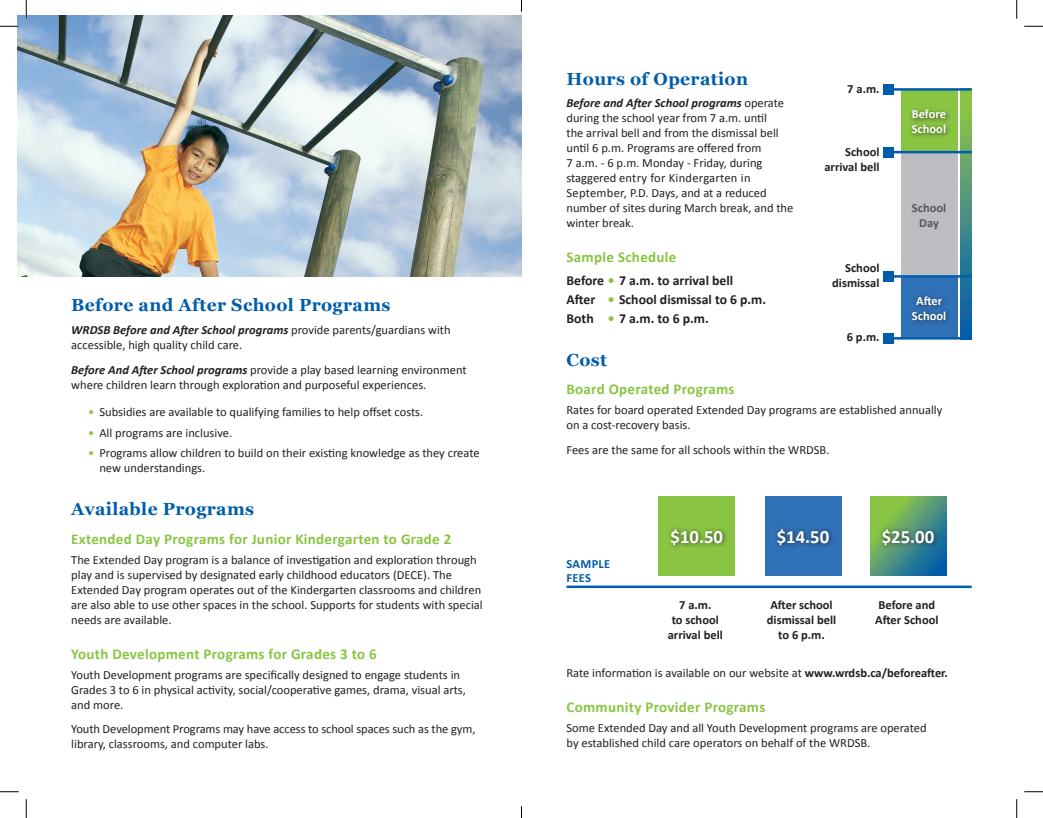
<style>
.page{position:relative;width:1043px;height:818px;background:#fff}
.page>*{position:absolute;margin:0;border:0;box-sizing:border-box;transform-origin:0 0}
.Body{font:700 18.75px "Calibri";color:#fff}
.sub_1_-_B_A_Bro{font:700 17.5px "Georgia";letter-spacing:.02em;color:#015dab}
.sub_2_-_B_A_Bro{font:700 15px "Calibri";letter-spacing:.02em;color:#89c542}
.Body-2{font:700 13.75px/18.8px "Calibri";color:#231f20}
.Body-3{font:12.5px/15px "Calibri";color:#231f20}
.Body-4{font:700 12.5px/15px "Calibri";color:#231f20;text-align:center}
.Body-5{font:700 12.5px/15px "Calibri";color:#fff}
.sub_2_-_B_A_Bro-2{font:700 12.5px/13.8px "Calibri";letter-spacing:.025em;color:#015dab}
.Body-6{font:700 12.5px/15px "Calibri";color:#57585a;text-align:center}
.s1{font-weight:700;font-style:italic}
.s2{color:#89c542}
.s3{font-weight:700}
</style>
<div class="page">
<div style="left:901px;top:90px;width:56px;height:62px;background:#89c542"></div>
<div style="left:901px;top:276px;width:56px;height:62px;background:#2f71b7"></div>
<div style="left:659px;top:496px;width:76px;height:79px;background:#89c542"></div>
<div style="left:765px;top:496px;width:76px;height:79px;background:#2f71b7"></div>
<svg style="left:870px;top:496px;width:76px;height:79px"></svg>
<div style="left:901px;top:152px;width:56px;height:124px;background:#bcbdc0"></div>
<img style="left:18px;top:15px;width:503px;height:261px">
<div style="left:908px;top:106px;width:43px;height:33px;background:#231f20;opacity:.75"></div>
<div style="left:908px;top:292px;width:43px;height:33px;background:#231f20;opacity:.75"></div>
<div style="left:667px;top:524px;width:61px;height:27px;background:#231f20;opacity:.75"></div>
<div style="left:773px;top:524px;width:61px;height:27px;background:#231f20;opacity:.75"></div>
<div style="left:878px;top:524px;width:61px;height:27px;background:#231f20;opacity:.75"></div>
<hr style="left:566px;top:585px;width:405px;height:3px;background:#015dab">
<svg style="left:960px;top:91px;width:11px;height:246px"></svg>
<hr style="left:888px;top:88px;width:83px;height:3px;background:#015dab">
<div style="left:883px;top:84px;width:10px;height:10px;background:#015dab"></div>
<hr style="left:888px;top:337px;width:83px;height:2px;background:#015dab">
<div style="left:883px;top:333px;width:10px;height:10px;background:#015dab"></div>
<hr style="left:888px;top:151px;width:83px;height:2px;background:#015dab">
<div style="left:883px;top:147px;width:10px;height:10px;background:#015dab"></div>
<hr style="left:888px;top:275px;width:83px;height:3px;background:#015dab">
<div style="left:883px;top:271px;width:10px;height:10px;background:#015dab"></div>
<svg style="left:0;top:25px;width:19px;height:2px"></svg>
<svg style="left:1024px;top:25px;width:18px;height:2px"></svg>
<svg style="left:0;top:791px;width:19px;height:1px"></svg>
<svg style="left:1024px;top:791px;width:18px;height:1px"></svg>
<svg style="left:25px;top:0;width:2px;height:19px"></svg>
<svg style="left:25px;top:799px;width:2px;height:19px"></svg>
<svg style="left:1016px;top:0;width:1px;height:19px"></svg>
<svg style="left:1016px;top:799px;width:1px;height:19px"></svg>
<svg style="left:521px;top:806px;width:1px;height:12px"></svg>
<p class="sub_1_-_B_A_Bro" style="left:71px;top:294px;width:321px">Before and After School Programs</p>
<p class="Body-3" style="left:71px;top:321px;width:381px"><span class="s1">WRDSB Before and After School programs</span> provide parents/guardians with accessible, high quality child care.</p>
<p class="Body-3" style="left:71px;top:361px;width:397px"><span class="s1">Before And After School programs</span> provide a play based learning environment where children learn through exploration and purposeful experiences.</p>
<p class="Body-3" style="left:88px;top:404px;width:337px"><span class="s2">•</span> Subsidies are available to qualifying families to help offset costs.</p>
<p class="Body-3" style="left:88px;top:424px;width:146px"><span class="s2">•</span> All programs are inclusive.</p>
<p class="Body-3" style="left:99px;top:444px;width:382px;text-indent:-11px"><span class="s2">•</span> Programs allow children to build on their existing knowledge as they create new understandings.</p>
<p class="sub_1_-_B_A_Bro" style="left:71px;top:498px;width:184px">Available Programs</p>
<p class="sub_2_-_B_A_Bro" style="left:71px;top:530px;width:381px">Extended Day Programs for Junior Kindergarten to Grade 2</p>
<p class="Body-3" style="left:71px;top:551px;width:413px">The Extended Day program is a balance of investigation and exploration through play and is supervised by designated early childhood educators (DECE). The Extended Day program operates out of the Kindergarten classrooms and children are also able to use other spaces in the school. Supports for students with special needs are available.</p>
<p class="sub_2_-_B_A_Bro" style="left:71px;top:644px;width:307px">Youth Development Programs for Grades 3 to 6</p>
<p class="Body-3" style="left:71px;top:666px;width:396px">Youth Development programs are specifically designed to engage students in<br>Grades 3 to 6 in physical activity, social/cooperative games, drama, visual arts, and more.</p>
<p class="Body-3" style="left:71px;top:721px;width:406px">Youth Development Programs may have access to school spaces such as the gym, library, classrooms, and computer labs.</p>
<p class="sub_1_-_B_A_Bro" style="left:566px;top:67px;width:183px">Hours of Operation</p>
<p class="Body-3" style="left:566px;top:94px;width:228px"><span class="s1">Before and After School programs</span> operate during the school year from 7 a.m. until<br>the arrival bell and from the dismissal bell until 6 p.m. Programs are offered from<br>7 a.m. - 6 p.m. Monday - Friday, during staggered entry for Kindergarten in September, P.D. Days, and at a reduced number of sites during March break, and the winter break.</p>
<p class="sub_2_-_B_A_Bro" style="left:566px;top:248px;width:111px">Sample Schedule</p>
<p class="Body-2" style="left:566px;top:270px;width:201px">Before <span class="s2">•</span> 7 a.m. to arrival bell<br>After <span class="s2">•</span> School dismissal to 6 p.m.<br>Both <span class="s2">•</span> 7 a.m. to 6 p.m.</p>
<p class="Body-4" style="left:847px;top:81px;width:34px">7 a.m.</p>
<p class="Body-4" style="left:824px;top:143px;width:57px;text-align:right">School arrival bell</p>
<p class="Body-4" style="left:832px;top:260px;width:49px;text-align:right">School dismissal</p>
<p class="Body-4" style="left:846px;top:328px;width:34px">6 p.m.</p>
<p class="Body-5" style="left:911px;top:106px;width:36px">Before<br>School</p>
<p class="Body-6" style="left:912px;top:199px;width:36px">School<br>Day</p>
<p class="Body-5" style="left:912px;top:292px;width:36px;text-align:center">After<br>School</p>
<p class="sub_1_-_B_A_Bro" style="left:566px;top:348px;width:42px">Cost</p>
<p class="sub_2_-_B_A_Bro" style="left:566px;top:380px;width:169px">Board Operated Programs</p>
<p class="Body-3" style="left:566px;top:401px;width:377px">Rates for board operated Extended Day programs are established annually on a cost-recovery basis.</p>
<p class="Body-3" style="left:566px;top:441px;width:264px">Fees are the same for all schools within the WRDSB.</p>
<p class="sub_2_-_B_A_Bro-2" style="left:566px;top:556px;width:45px">SAMPLE<br>FEES</p>
<p class="Body" style="left:670px;top:525px;width:54px">$10.50</p>
<p class="Body" style="left:776px;top:525px;width:54px">$14.50</p>
<p class="Body" style="left:881px;top:525px;width:54px">$25.00</p>
<p class="Body-4" style="left:667px;top:596px;width:57px">7 a.m.<br>to school arrival bell</p>
<p class="Body-4" style="left:767px;top:596px;width:71px">After school dismissal bell to 6 p.m.</p>
<p class="Body-4" style="left:875px;top:596px;width:65px;text-align:left">Before and<br>After School</p>
<p class="Body-3" style="left:566px;top:664px;width:383px">Rate information is available on our website at <span class="s3">www.wrdsb.ca/beforeafter.</span></p>
<p class="sub_2_-_B_A_Bro" style="left:566px;top:697px;width:200px">Community Provider Programs</p>
<p class="Body-3" style="left:566px;top:719px;width:361px">Some Extended Day and all Youth Development programs are operated by established child care operators on behalf of the WRDSB.</p>
</div>
